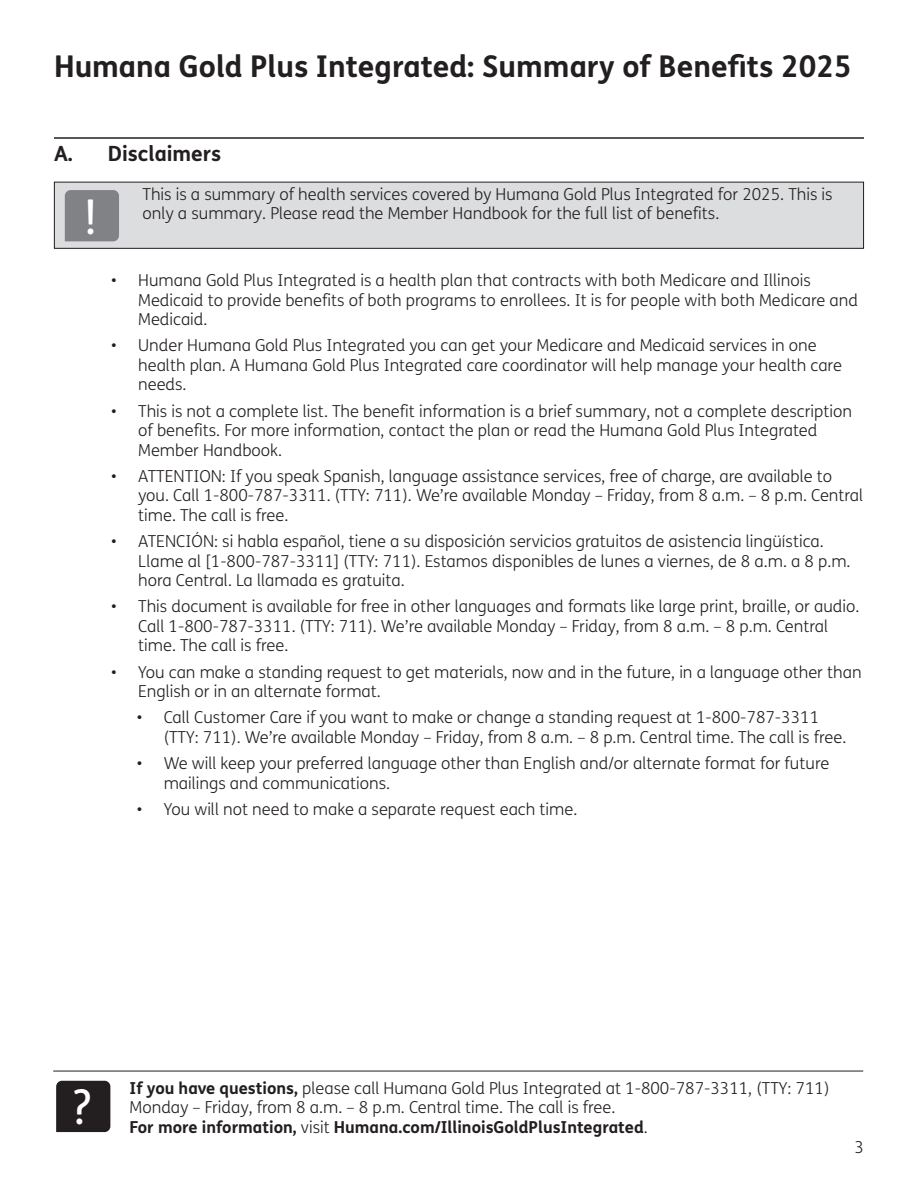
<style>
.page{position:relative;width:918px;height:1188px;background:#fff}
.page>*{position:absolute;margin:0;border:0;box-sizing:border-box;transform-origin:0 0}
.t1{font:48px "FS Humana Condensed";color:#fff}
.t2{font:700 30px "FS Humana";color:#231f20}
.A__Disclaimers{font:700 21px "FS Humana";color:#231f20}
.Level1{font:300 16.5px/19.5px "FS Humana";color:#231f20}
.BC1{font:300 16.5px/19.5px "FS Humana";color:#231f20}
.t3{font:700 16.5px "FS Humana";color:#231f20}
.s1{font-weight:700}
.s2{font-weight:300}
</style>
<div class="page">
<div style="left:56px;top:1081px;width:54px;height:51px;background:#231f20"></div>
<hr style="left:53px;top:1071px;width:810px;height:1px;background:#231f20">
<div style="left:54px;top:182px;width:810px;height:66px;background:#dcdddf"></div>
<div style="left:54px;top:182px;width:810px;height:67px;border:1px solid #231f20"></div>
<div style="left:65px;top:190px;width:54px;height:51px;background:#808285"></div>
<hr style="left:54px;top:137px;width:810px;height:2px;background:#231f20">
<h2 class="t2" style="left:54px;top:43px;width:799px">Humana Gold Plus Integrated: Summary of Benefits 2025</h2>
<p class="A__Disclaimers" style="left:54px;top:138px;width:169px">A. Disclaimers</p>
<h1 class="t1" style="left:84px;top:184px;width:15px">!</h1>
<p class="BC1" style="left:142px;top:184px;width:692px">This is a summary of health services covered by Humana Gold Plus Integrated for 2025. This is only a summary. Please read the Member Handbook for the full list of benefits.</p>
<p class="Level1" style="left:138px;top:270px;width:721px;text-indent:-27px">• Humana Gold Plus Integrated is a health plan that contracts with both Medicare and Illinois<br>Medicaid to provide benefits of both programs to enrollees. It is for people with both Medicare and<br>Medicaid.</p>
<p class="Level1" style="left:138px;top:335px;width:705px;text-indent:-27px">• Under Humana Gold Plus Integrated you can get your Medicare and Medicaid services in one health plan. A Humana Gold Plus Integrated care coordinator will help manage your health care needs.</p>
<p class="Level1" style="left:138px;top:401px;width:715px;text-indent:-27px">• This is not a complete list. The benefit information is a brief summary, not a complete description of benefits. For more information, contact the plan or read the Humana Gold Plus Integrated<br>Member Handbook.</p>
<p class="Level1" style="left:138px;top:466px;width:727px;text-indent:-27px">• ATTENTION: If you speak Spanish, language assistance services, free of charge, are available to you. Call 1-800-787-3311. (TTY: 711). We’re available Monday – Friday, from 8 a.m. – 8 p.m. Central time. The call is free.</p>
<p class="Level1" style="left:138px;top:531px;width:714px;text-indent:-27px">• ATENCIÓN: si habla español, tiene a su disposición servicios gratuitos de asistencia lingüística.<br>Llame al [1-800-787-3311] (TTY: 711). Estamos disponibles de lunes a viernes, de 8 a.m. a 8 p.m. hora Central. La llamada es gratuita.</p>
<p class="Level1" style="left:138px;top:596px;width:723px;text-indent:-27px">• This document is available for free in other languages and formats like large print, braille, or audio.<br>Call 1-800-787-3311. (TTY: 711). We’re available Monday – Friday, from 8 a.m. – 8 p.m. Central time. The call is free.</p>
<p class="Level1" style="left:138px;top:662px;width:725px;text-indent:-27px">• You can make a standing request to get materials, now and in the future, in a language other than<br>English or in an alternate format.</p>
<p class="Level1" style="left:164px;top:707px;width:684px;text-indent:-27px">• Call Customer Care if you want to make or change a standing request at 1-800-787-3311 (TTY: 711). We’re available Monday – Friday, from 8 a.m. – 8 p.m. Central time. The call is free.</p>
<p class="Level1" style="left:164px;top:753px;width:667px;text-indent:-27px">• We will keep your preferred language other than English and/or alternate format for future mailings and communications.</p>
<p class="Level1" style="left:137px;top:799px;width:442px">• You will not need to make a separate request each time.</p>
<h1 class="t1" style="left:73px;top:1074px;width:19px">?</h1>
<p class="Level1" style="left:130px;top:1078px;width:701px"><span class="s1">If you have questions,</span> please call Humana Gold Plus Integrated at 1-800-787-3311, (TTY: 711)<br>Monday – Friday, from 8 a.m. – 8 p.m. Central time. The call is free.</p>
<p class="t3" style="left:130px;top:1114px;width:520px">For more information, <span class="s2">visit</span> Humana.com/IllinoisGoldPlusIntegrated<span class="s2">.</span></p>
<p class="Level1" style="left:855px;top:1137px;width:11px">3</p>
</div>
